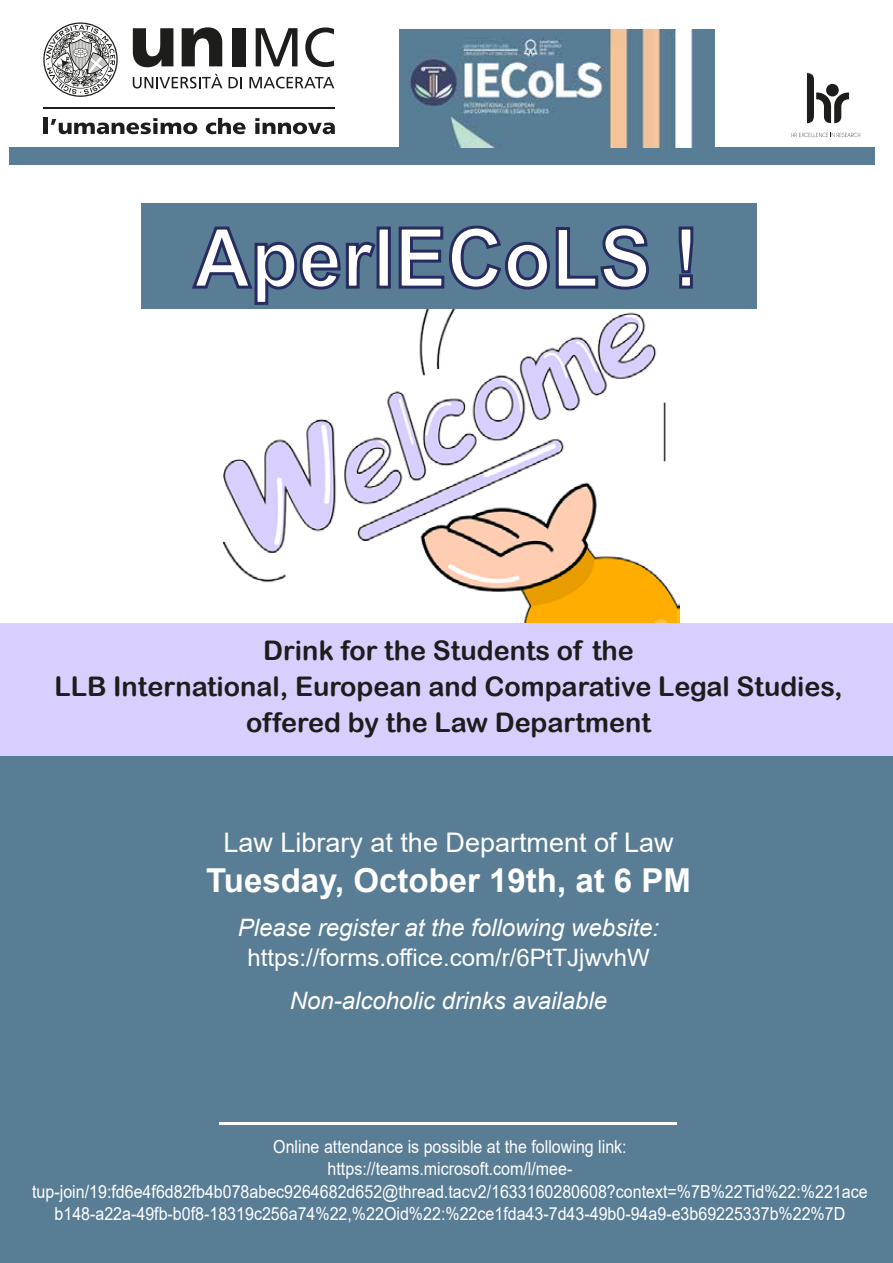
<style>
.page{position:relative;width:893px;height:1263px;background:#fff}
.page>*{position:absolute;margin:0;border:0;box-sizing:border-box;transform-origin:0 0}
.t1{font:700 82.5px "Arial";color:#fff;scale:.95 1}
.t2{font:700 33px "Arial";color:#fff}
.t3{font:27px/36px "Arial Rounded MT Bold";color:#1d1d1b;text-align:center}
.t4{font:27px "Arial";color:#fff}
.t5{font:italic 24px "Arial";color:#fff}
.t6{font:24px "Arial";color:#fff}
.t7{font:18px/22.5px "Arial";color:#fff;text-align:center;scale:.89 1}
</style>
<div class="page">
<img style="left:224px;top:309px;width:455px;height:315px">
<div style="left:0;top:625px;width:893px;height:638px;background:#597d95"></div>
<div style="left:141px;top:204px;width:615px;height:105px;background:#597d95"></div>
<svg style="left:792px;top:133px;width:68px;height:4px"></svg>
<svg style="left:807px;top:73px;width:42px;height:50px"></svg>
<svg style="left:43px;top:22px;width:75px;height:75px"></svg>
<svg style="left:133px;top:28px;width:40px;height:39px"></svg>
<svg style="left:182px;top:27px;width:40px;height:39px"></svg>
<div style="left:232px;top:28px;width:13px;height:38px;background:#1d1d1b"></div>
<svg style="left:256px;top:28px;width:41px;height:38px"></svg>
<svg style="left:305px;top:27px;width:29px;height:40px"></svg>
<svg style="left:133px;top:74px;width:89px;height:15px"></svg>
<svg style="left:229px;top:77px;width:13px;height:11px"></svg>
<svg style="left:249px;top:77px;width:85px;height:11px"></svg>
<hr style="left:44px;top:118px;width:4px;height:16px;background:#1d1d1b">
<svg style="left:51px;top:118px;width:146px;height:16px"></svg>
<svg style="left:206px;top:118px;width:40px;height:16px"></svg>
<svg style="left:255px;top:118px;width:80px;height:16px"></svg>
<hr style="left:43px;top:107px;width:292px;height:1px;background:#1d1d1b">
<div style="left:9px;top:147px;width:865px;height:18px;background:#597d95"></div>
<img style="left:399px;top:30px;width:315px;height:117px">
<svg style="left:192px;top:226px;width:185px;height:79px"></svg>
<div style="left:377px;top:227px;width:14px;height:62px;border:3px solid #262c60"></div>
<svg style="left:398px;top:225px;width:251px;height:65px"></svg>
<svg style="left:678px;top:226px;width:16px;height:63px"></svg>
<div style="left:0;top:624px;width:893px;height:132px;background:#d9cfff"></div>
<hr style="left:219px;top:1122px;width:458px;height:2px;background:#fff">
<h1 class="t1" style="left:194px;top:200px;width:533px">AperIECoLS !</h1>
<h3 class="t3" style="left:54px;top:632px;width:790px">Drink for the Students of the<br>LLB International, European and Comparative Legal Studies, offered by the Law Department</h3>
<h3 class="t4" style="left:223px;top:824px;width:452px">Law Library at the Department of Law</h3>
<h2 class="t2" style="left:206px;top:857px;width:486px">Tuesday, October 19th, at 6 PM</h2>
<h3 class="t5" style="left:238px;top:912px;width:423px">Please register at the following website:</h3>
<h3 class="t6" style="left:247px;top:941px;width:404px">https://forms.office.com/r/6PtTJjwvhW</h3>
<h3 class="t5" style="left:290px;top:985px;width:319px">Non-alcoholic drinks available</h3>
<p class="t7" style="left:32px;top:1135px;width:940px">Online attendance is possible at the following link:<br>https://teams.microsoft.com/l/mee&shy;tup-join/19:fd6e4f6d82fb4b078abec9264682d652@thread.tacv2/1633160280608?context=%7B%22Tid%22:%221ace b148-a22a-49fb-b0f8-18319c256a74%22,%22Oid%22:%22ce1fda43-7d43-49b0-94a9-e3b69225337b%22%7D</p>
</div>
